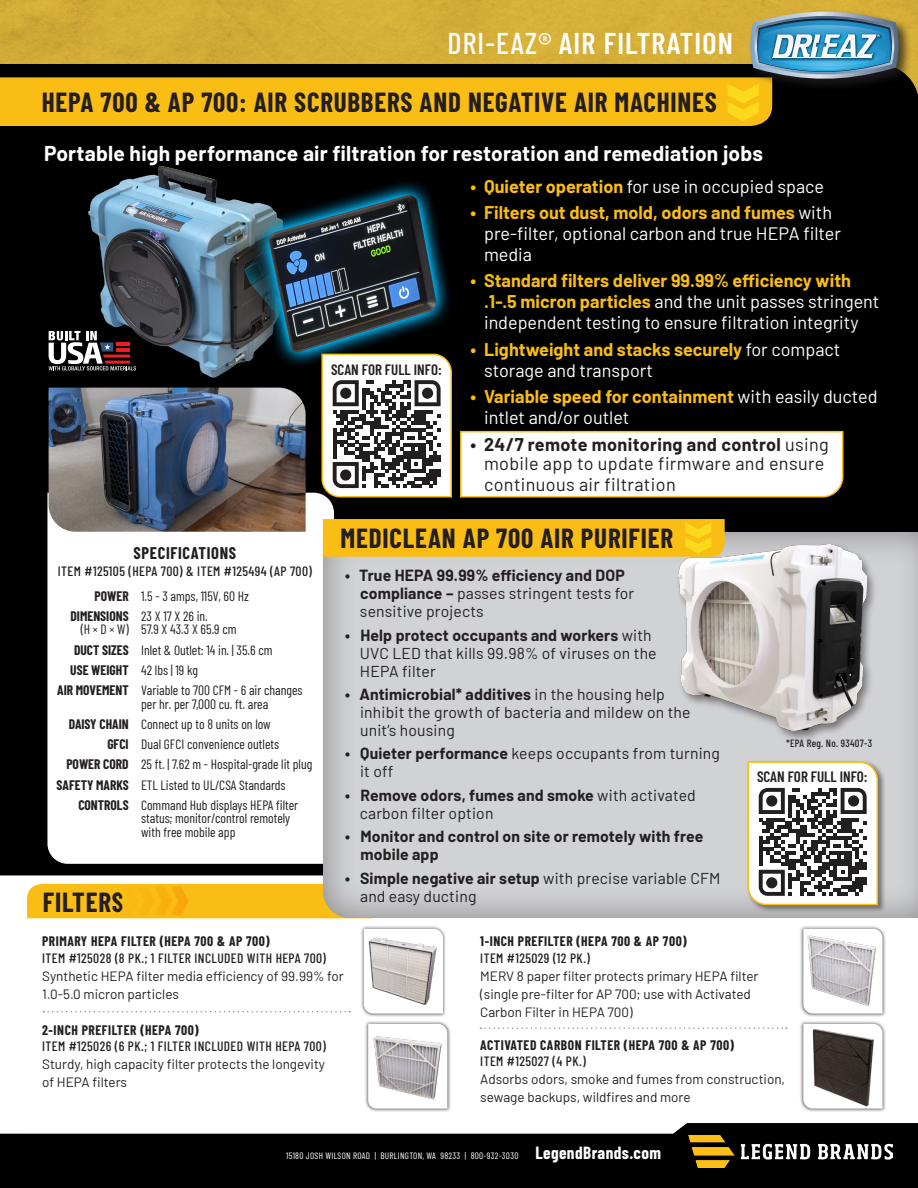
<style>
.page{position:relative;width:918px;height:1188px;background:#fff}
.page>*{position:absolute;margin:0;border:0;box-sizing:border-box;transform-origin:0 0}
.t1{font:700 70.5px "Soho Std";color:#fff}
.t2{font:700 64.5px "Soho Std";color:#231f20}
.t3{font:700 58.5px "Soho Std";color:#fff}
.t4{font:600 30px "Barlow Condensed";letter-spacing:.04em;color:#fff}
.t5{font:700 27px "Barlow Condensed";letter-spacing:.03em;color:#231f20}
.t6{font:700 21px "Barlow";letter-spacing:.01em;color:#fff}
.t7{font:18px/21px "Barlow";color:#fff}
.t8{font:18px/20.2px "Barlow";letter-spacing:.02em;color:#231f20}
.t9{font:700 18px/21px "Barlow";color:#fabd13}
.t10{font:700 16.5px "Barlow Condensed";letter-spacing:.04em;color:#231f20}
.t11{font:15.75px/18px "Barlow";letter-spacing:.01em;color:#231f20}
.t12{font:700 15.75px/18px "Barlow";letter-spacing:.01em;color:#231f20}
.t13{font:600 15px "Barlow Condensed";color:#231f20}
.t14{font:13.5px/13.5px "Barlow Condensed";color:#231f20}
.t15{font:13.5px/18px "Barlow";color:#231f20}
.t16{font:500 13.5px/16.2px "Barlow Condensed";letter-spacing:.03em;color:#231f20}
.t17{font:700 13.5px/16.2px "Barlow Condensed";letter-spacing:.04em;color:#231f20}
.t18{font:700 13.5px/13.5px "Barlow Condensed";color:#231f20;text-align:right}
.t19{font:500 10.5px "Barlow Condensed";letter-spacing:.025em;color:#231f20}
.t20{font:9.15px "Barlow Condensed";letter-spacing:.03em;color:#fff}
.s1{font-weight:500}
.s2{font-weight:700;color:#fabd13}
.s3{font-weight:400;color:#fff}
.s4{font-weight:700}
.s5{font-weight:400}
.s6{font-weight:700;font-size:17.25px}
</style>
<div class="page">
<div style="left:0;top:0;width:918px;height:61px;background:#d6ae38"></div>
<div style="left:0;top:61px;width:918px;height:816px;background:#000001"></div>
<svg style="left:460px;top:430px;width:384px;height:68px;background:#f8f5eb"></svg>
<div style="left:27px;top:884px;width:294px;height:34px;background:#fabd13"></div>
<div style="left:47px;top:493px;width:287px;height:371px;background:#fff"></div>
<div style="left:321px;top:530px;width:597px;height:389px;background:#231f20;opacity:.45"></div>
<svg style="left:44px;top:1011px;width:306px;height:1px"></svg>
<svg style="left:480px;top:1027px;width:307px;height:2px"></svg>
<div style="left:364px;top:1020px;width:87px;height:92px;background:#231f20;opacity:.75"></div>
<svg style="left:368px;top:1024px;width:79px;height:85px"></svg>
<img style="left:369px;top:1032px;width:78px;height:71px">
<div style="left:800px;top:1020px;width:86px;height:92px;background:#231f20;opacity:.75"></div>
<svg style="left:803px;top:1024px;width:80px;height:85px"></svg>
<img style="left:807px;top:1025px;width:72px;height:84px">
<img style="left:739px;top:1px;width:175px;height:84px">
<svg style="left:0;top:12px;width:899px;height:114px"></svg>
<svg style="left:49px;top:331px;width:32px;height:39px"></svg>
<div style="left:0;top:1121px;width:918px;height:67px;background:#231f20;opacity:.65"></div>
<img style="left:689px;top:1136px;width:204px;height:31px">
<div style="left:360px;top:925px;width:86px;height:92px;background:#231f20;opacity:.75"></div>
<svg style="left:364px;top:929px;width:79px;height:85px"></svg>
<img style="left:364px;top:936px;width:78px;height:71px">
<div style="left:800px;top:925px;width:86px;height:92px;background:#231f20;opacity:.75"></div>
<svg style="left:803px;top:929px;width:80px;height:85px"></svg>
<img style="left:803px;top:935px;width:79px;height:74px">
<div style="left:323px;top:519px;width:402px;height:38px;background:#fabd13"></div>
<img style="left:49px;top:388px;width:257px;height:144px">
<img style="left:81px;top:166px;width:368px;height:223px">
<div style="left:676px;top:542px;width:202px;height:201px;background:#231f20;opacity:.54"></div>
<img style="left:678px;top:544px;width:188px;height:187px">
<svg style="left:321px;top:353px;width:131px;height:145px;background:#afaba4"></svg>
<div style="left:746px;top:759px;width:140px;height:154px;background:#231f20;opacity:.52"></div>
<svg style="left:747px;top:761px;width:132px;height:145px;background:#b3afaa"></svg>
<p class="t4" style="left:447px;top:22px;width:287px"><span class="s1">DRI-EAZ®</span> AIR FILTRATION</p>
<p class="t5" style="left:42px;top:83px;width:677px">HEPA 700 &amp; AP 700: AIR SCRUBBERS AND NEGATIVE AIR MACHINES</p>
<h1 class="t1" style="left:789px;top:81px;width:44px;rotate:90deg">»</h1>
<p class="t6" style="left:44px;top:138px;width:720px">Portable high performance air filtration for restoration and remediation jobs</p>
<p class="t13" style="left:331px;top:359px;width:112px">SCAN FOR FULL INFO:</p>
<p class="t7" style="left:471px;top:174px;width:355px"><span class="s2">• Quieter operation</span> for use in occupied space</p>
<p class="t7" style="left:484px;top:201px;width:358px;text-indent:-14px"><span class="s2">• Filters out dust, mold, odors and fumes</span> with pre-filter, optional carbon and true HEPA filter media</p>
<p class="t7" style="left:484px;top:269px;width:397px;text-indent:-14px"><span class="s2">• Standard filters deliver 99.99% efficiency with .1-.5 micron particles</span> and the unit passes stringent independent testing to ensure filtration integrity</p>
<p class="t9" style="left:484px;top:337px;width:358px;text-indent:-14px">• Lightweight and stacks securely <span class="s3">for compact storage and transport</span></p>
<p class="t7" style="left:484px;top:385px;width:395px;text-indent:-14px"><span class="s2">• Variable speed for containment</span> with easily ducted intlet and/or outlet</p>
<p class="t8" style="left:484px;top:433px;width:346px;text-indent:-14px"><span class="s4">• 24/7 remote monitoring and control</span> using mobile app to update firmware and ensure continuous air filtration</p>
<p class="t5" style="left:340px;top:519px;width:334px">MEDICLEAN AP 700 AIR PURIFIER</p>
<h3 class="t3" style="left:736px;top:520px;width:37px;rotate:90deg">»</h3>
<p class="t10" style="left:134px;top:542px;width:104px">SPECIFICATIONS</p>
<p class="t16" style="left:58px;top:562px;width:255px">ITEM #125105 (HEPA 700) &amp; ITEM #125494 (AP 700)</p>
<p class="t12" style="left:360px;top:565px;width:276px;text-indent:-15px">• True HEPA 99.99% efficiency and DOP compliance – <span class="s5">passes stringent tests for sensitive projects</span></p>
<p class="t11" style="left:360px;top:625px;width:298px;text-indent:-15px"><span class="s4">• Help protect occupants and workers</span> with<br>UVC LED that kills 99.98% of viruses on the<br>HEPA filter</p>
<p class="t11" style="left:360px;top:684px;width:332px;text-indent:-15px"><span class="s4">• Antimicrobial* additives</span> in the housing help inhibit the growth of bacteria and mildew on the unit’s housing</p>
<p class="t11" style="left:360px;top:743px;width:361px;text-indent:-15px"><span class="s4">• Quieter performance</span> keeps occupants from turning it off</p>
<p class="t11" style="left:360px;top:785px;width:338px;text-indent:-15px"><span class="s4">• Remove odors, fumes and smoke</span> with activated carbon filter option</p>
<p class="t12" style="left:361px;top:826px;width:344px;text-indent:-16px">• Monitor and control on site or remotely with free mobile app</p>
<p class="t11" style="left:360px;top:868px;width:362px;text-indent:-15px"><span class="s4">• Simple negative air setup</span> with precise variable CFM and easy ducting</p>
<p class="t14" style="left:141px;top:588px;width:109px">1.5 - 3 amps, 115V, 60 Hz</p>
<p class="t14" style="left:141px;top:608px;width:97px">23 X 17 X 26 in.<br>57.9 X 43.3 X 65.9 cm</p>
<p class="t14" style="left:141px;top:642px;width:133px">Inlet &amp; Outlet: 14 in. | 35.6 cm</p>
<p class="t14" style="left:141px;top:662px;width:58px">42 lbs | 19 kg</p>
<p class="t14" style="left:141px;top:683px;width:163px">Variable to 700 CFM - 6 air changes per hr. per 7,000 cu. ft. area</p>
<p class="t14" style="left:141px;top:716px;width:131px">Connect up to 8 units on low</p>
<p class="t14" style="left:141px;top:737px;width:139px">Dual GFCI convenience outlets</p>
<p class="t14" style="left:141px;top:757px;width:173px">25 ft. | 7.62 m - Hospital-grade lit plug</p>
<p class="t14" style="left:141px;top:777px;width:146px">ETL Listed to UL/CSA Standards</p>
<p class="t14" style="left:141px;top:797px;width:159px">Command Hub displays HEPA filter status; monitor/control remotely with free mobile app</p>
<p class="t18" style="left:94px;top:588px;width:36px">POWER</p>
<p class="t18" style="left:71px;top:609px;width:60px">DIMENSIONS <span class="s5">(H × D × W)</span></p>
<p class="t18" style="left:74px;top:642px;width:56px">DUCT SIZES</p>
<p class="t18" style="left:70px;top:663px;width:60px">USE WEIGHT</p>
<p class="t18" style="left:57px;top:683px;width:73px">AIR MOVEMENT</p>
<p class="t18" style="left:69px;top:717px;width:61px">DAISY CHAIN</p>
<p class="t18" style="left:107px;top:737px;width:23px">GFCI</p>
<p class="t18" style="left:66px;top:757px;width:64px">POWER CORD</p>
<p class="t18" style="left:57px;top:777px;width:74px">SAFETY MARKS</p>
<p class="t18" style="left:78px;top:798px;width:52px">CONTROLS</p>
<p class="t19" style="left:786px;top:735px;width:88px">*EPA Reg. No. 93407-3</p>
<p class="t13" style="left:757px;top:766px;width:112px">SCAN FOR FULL INFO:</p>
<h2 class="t2" style="left:118px;top:859px;width:74px">»»</h2>
<p class="t5" style="left:43px;top:883px;width:82px">FILTERS</p>
<p class="t16" style="left:42px;top:932px;width:285px"><span class="s4">PRIMARY HEPA FILTER (HEPA 700 &amp; AP 700)<br></span>ITEM #125028 (8 PK.; 1 FILTER INCLUDED WITH HEPA 700)</p>
<p class="t15" style="left:42px;top:966px;width:303px">Synthetic HEPA filter media efficiency of 99.99% for<br>1.0-5.0 micron particles</p>
<p class="t16" style="left:42px;top:1021px;width:285px"><span class="s4">2-INCH PREFILTER (HEPA 700)<br></span>ITEM #125026 (6 PK.; 1 FILTER INCLUDED WITH HEPA 700)</p>
<p class="t15" style="left:42px;top:1055px;width:285px">Sturdy, high capacity filter protects the longevity of HEPA filters</p>
<p class="t17" style="left:480px;top:933px;width:208px">1-INCH PREFILTER (HEPA 700 &amp; AP 700)<br><span class="s1">ITEM #125029 (12 PK.)</span></p>
<p class="t15" style="left:480px;top:966px;width:280px">MERV 8 paper filter protects primary HEPA filter (single pre-filter for AP 700; use with Activated<br>Carbon Filter in HEPA 700)</p>
<p class="t17" style="left:480px;top:1036px;width:255px">ACTIVATED CARBON FILTER (HEPA 700 &amp; AP 700)<br><span class="s1">ITEM #125027 (4 PK.)</span></p>
<p class="t15" style="left:480px;top:1069px;width:306px">Adsorbs odors, smoke and fumes from construction, sewage backups, wildfires and more</p>
<p class="t20" style="left:286px;top:1149px;width:376px">15180 JOSH WILSON ROAD | BURLINGTON, WA 98233 | 800-932-3030 <span class="s6">LegendBrands.com</span></p>
</div>
